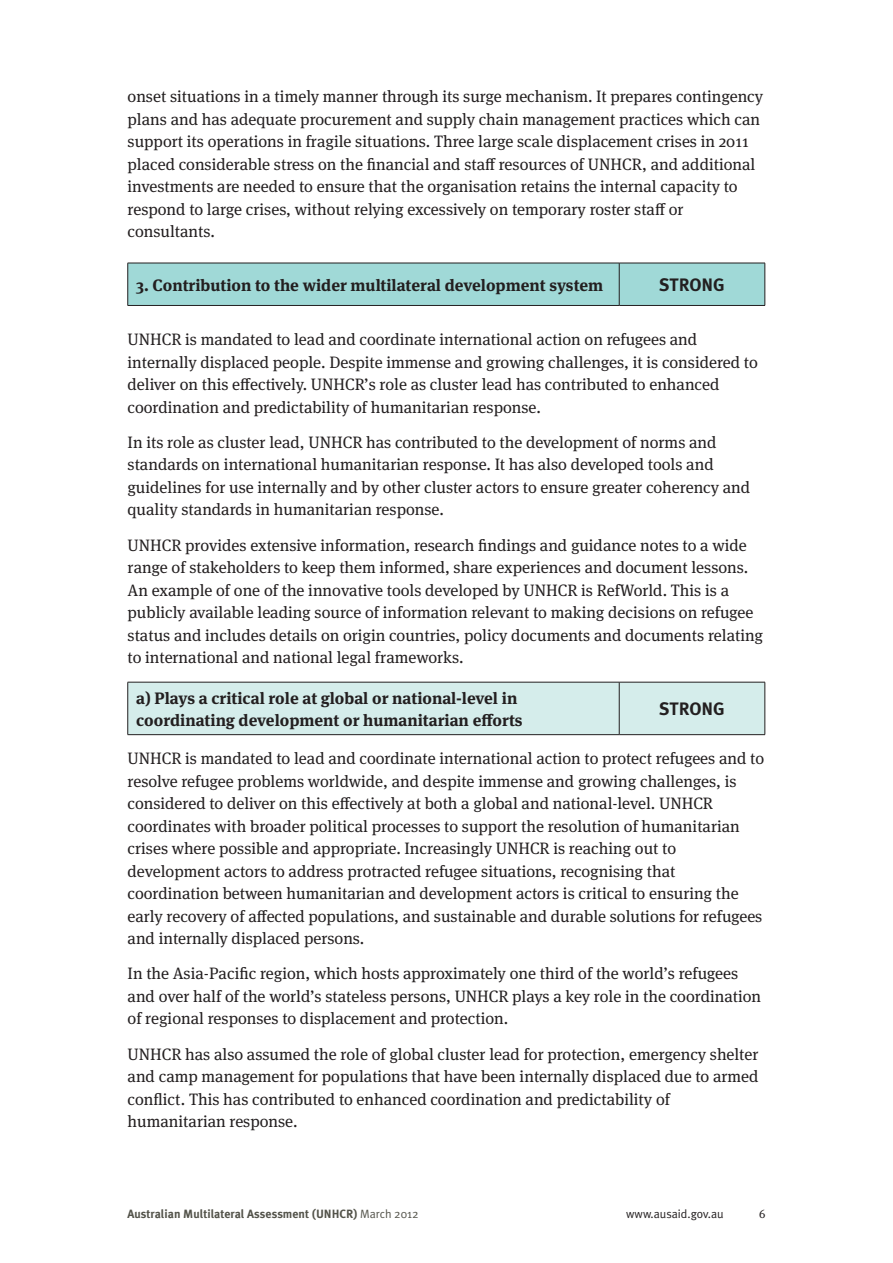
<style>
.page{position:relative;width:893px;height:1263px;background:#fff}
.page>*{position:absolute;margin:0;border:0;box-sizing:border-box;transform-origin:0 0}
._08bbbb_RIGHT_COLUMN{font:700 18px "Meta Plus";color:#231f20}
._04__BODY_TEXT{font:16.5px/22.5px "Meta Serif OT";color:#231f20}
._04__BODY_TEXT-2{font:700 16.5px/22.5px "Meta Serif OT";color:#231f20}
.t1{font:700 12px "Meta Plus";color:#53534a}
.t2{font:12px "Meta Plus Normal";color:#231f20}
.t3{font:12px "Meta Serif OT";color:#231f20}
.s1{font-family:"Meta Plus Normal";font-weight:400}
</style>
<div class="page">
<div style="left:128px;top:264px;width:637px;height:41px;background:#a0d9d7"></div>
<hr style="left:128px;top:263px;width:491px;height:1px;background:#231f20">
<hr style="left:619px;top:263px;width:146px;height:1px;background:#231f20">
<hr style="left:619px;top:263px;width:1px;height:42px;background:#231f20">
<hr style="left:128px;top:305px;width:491px;height:1px;background:#231f20">
<hr style="left:619px;top:305px;width:146px;height:1px;background:#231f20">
<hr style="left:127px;top:263px;width:1px;height:42px;background:#231f20">
<hr style="left:765px;top:263px;width:1px;height:42px;background:#231f20">
<div style="left:128px;top:683px;width:637px;height:51px;background:#d5edeb"></div>
<hr style="left:128px;top:682px;width:491px;height:1px;background:#231f20">
<hr style="left:619px;top:682px;width:146px;height:1px;background:#231f20">
<hr style="left:619px;top:682px;width:1px;height:52px;background:#231f20">
<hr style="left:128px;top:734px;width:491px;height:1px;background:#231f20">
<hr style="left:619px;top:734px;width:146px;height:1px;background:#231f20">
<hr style="left:127px;top:682px;width:1px;height:52px;background:#231f20">
<hr style="left:765px;top:682px;width:1px;height:52px;background:#231f20">
<p class="_04__BODY_TEXT" style="left:128px;top:86px;width:637px">onset situations in a timely manner through its surge mechanism. It prepares contingency plans and has adequate procurement and supply chain management practices which can support its operations in fragile situations. Three large scale displacement crises in 2011 placed considerable stress on the financial and staff resources of UNHCR, and additional investments are needed to ensure that the organisation retains the internal capacity to respond to large crises, without relying excessively on temporary roster staff or consultants.</p>
<p class="_04__BODY_TEXT-2" style="left:136px;top:274px;width:468px">3. Contribution to the wider multilateral development system</p>
<p class="_08bbbb_RIGHT_COLUMN" style="left:659px;top:275px;width:67px">STRONG</p>
<p class="_04__BODY_TEXT" style="left:128px;top:329px;width:632px">UNHCR is mandated to lead and coordinate international action on refugees and internally displaced people. Despite immense and growing challenges, it is considered to deliver on this effectively. UNHCR’s role as cluster lead has contributed to enhanced coordination and predictability of humanitarian response.</p>
<p class="_04__BODY_TEXT" style="left:128px;top:431px;width:624px">In its role as cluster lead, UNHCR has contributed to the development of norms and standards on international humanitarian response. It has also developed tools and guidelines for use internally and by other cluster actors to ensure greater coherency and quality standards in humanitarian response.</p>
<p class="_04__BODY_TEXT" style="left:128px;top:534px;width:637px">UNHCR provides extensive information, research findings and guidance notes to a wide range of stakeholders to keep them informed, share experiences and document lessons.<br>An example of one of the innovative tools developed by UNHCR is RefWorld. This is a publicly available leading source of information relevant to making decisions on refugee status and includes details on origin countries, policy documents and documents relating to international and national legal frameworks.</p>
<p class="_04__BODY_TEXT-2" style="left:136px;top:687px;width:388px">a) Plays a critical role at global or national-level in coordinating development or humanitarian efforts</p>
<p class="_08bbbb_RIGHT_COLUMN" style="left:659px;top:699px;width:67px">STRONG</p>
<p class="_04__BODY_TEXT" style="left:128px;top:747px;width:638px">UNHCR is mandated to lead and coordinate international action to protect refugees and to resolve refugee problems worldwide, and despite immense and growing challenges, is considered to deliver on this effectively at both a global and national-level. UNHCR coordinates with broader political processes to support the resolution of humanitarian crises where possible and appropriate. Increasingly UNHCR is reaching out to development actors to address protracted refugee situations, recognising that coordination between humanitarian and development actors is critical to ensuring the early recovery of affected populations, and sustainable and durable solutions for refugees and internally displaced persons.</p>
<p class="_04__BODY_TEXT" style="left:128px;top:963px;width:635px">In the Asia-Pacific region, which hosts approximately one third of the world’s refugees and over half of the world’s stateless persons, UNHCR plays a key role in the coordination of regional responses to displacement and protection.</p>
<p class="_04__BODY_TEXT" style="left:128px;top:1043px;width:632px">UNHCR has also assumed the role of global cluster lead for protection, emergency shelter and camp management for populations that have been internally displaced due to armed conflict. This has contributed to enhanced coordination and predictability of humanitarian response.</p>
<p class="t1" style="left:128px;top:1207px;width:292px">Australian Multilateral Assessment (UNHCR) <span class="s1">March 2012</span></p>
<p class="t2" style="left:626px;top:1207px;width:99px">www.ausaid.gov.au</p>
<p class="t3" style="left:759px;top:1207px;width:8px">6</p>
</div>
